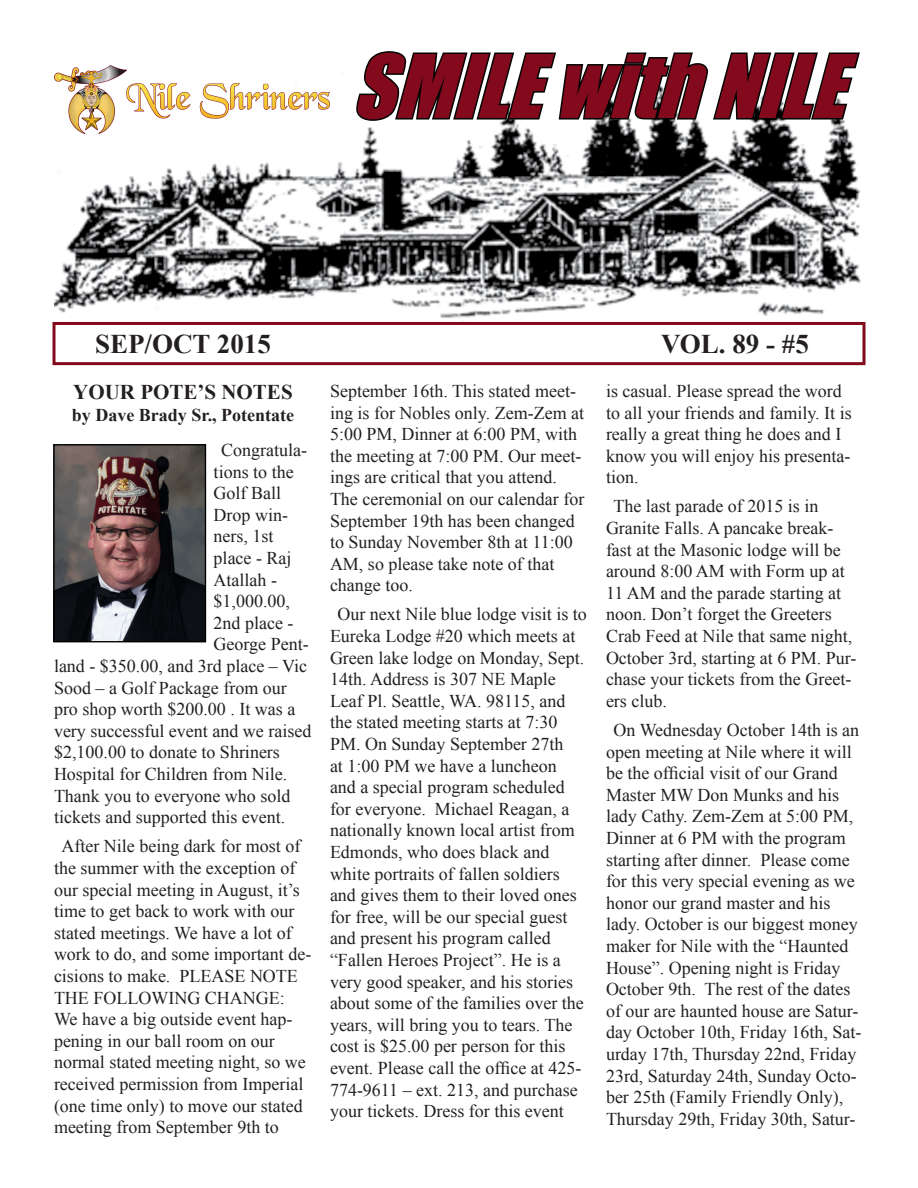
<style>
.page{position:relative;width:918px;height:1188px;background:#fff}
.page>*{position:absolute;margin:0;border:0;box-sizing:border-box;transform-origin:0 0}
.t1{font:italic 81px "Impact";color:#820a1c}
.t2{font:700 27px "Times New Roman";color:#231f20}
.t3{font:700 21px "Times New Roman";color:#231f20}
.t4{font:18px/21.6px "Times New Roman";color:#231f20}
.t5{font:700 18px "Times New Roman";color:#231f20}
</style>
<div class="page">
<img style="left:54px;top:65px;width:807px;height:257px">
<img style="left:54px;top:66px;width:276px;height:67px">
<svg style="left:354px;top:51px;width:507px;height:82px"></svg>
<div style="left:52px;top:322px;width:814px;height:43px;border:3px solid #820a1c"></div>
<img style="left:55px;top:446px;width:149px;height:194px">
<div style="left:53px;top:444px;width:153px;height:198px;border:1px solid #000"></div>
<p class="t1" style="left:352px;top:23px;width:525px">SMILEwithNILE</p>
<p class="t2" style="left:95px;top:326px;width:177px">SEP/OCT 2015</p>
<p class="t2" style="left:661px;top:325px;width:149px">VOL. 89 - #5</p>
<p class="t3" style="left:73px;top:378px;width:221px">YOUR POTE’S NOTES</p>
<p class="t5" style="left:72px;top:402px;width:224px">by Dave Brady Sr., Potentate</p>
<p class="t4" style="left:221px;top:439px;width:87px">Congratula-</p>
<p class="t4" style="left:214px;top:461px;width:82px">tions to the</p>
<p class="t4" style="left:214px;top:482px;width:69px">Golf Ball</p>
<p class="t4" style="left:214px;top:504px;width:76px">Drop win-</p>
<p class="t4" style="left:214px;top:525px;width:61px">ners, 1st</p>
<p class="t4" style="left:214px;top:547px;width:79px">place - Raj</p>
<p class="t4" style="left:214px;top:569px;width:65px">Atallah -</p>
<p class="t4" style="left:214px;top:590px;width:78px">$1,000.00,</p>
<p class="t4" style="left:214px;top:612px;width:81px">2nd place -</p>
<p class="t4" style="left:214px;top:633px;width:97px">George Pent-</p>
<p class="t4" style="left:54px;top:655px;width:255px">land - $350.00, and 3rd place – Vic</p>
<p class="t4" style="left:54px;top:677px;width:234px">Sood – a Golf Package from our</p>
<p class="t4" style="left:54px;top:698px;width:243px">pro shop worth $200.00 . It was a</p>
<p class="t4" style="left:54px;top:720px;width:259px">very successful event and we raised</p>
<p class="t4" style="left:54px;top:741px;width:227px">$2,100.00 to donate to Shriners</p>
<p class="t4" style="left:54px;top:763px;width:235px">Hospital for Children from Nile.</p>
<p class="t4" style="left:54px;top:785px;width:238px">Thank you to everyone who sold</p>
<p class="t4" style="left:54px;top:806px;width:233px">tickets and supported this event.</p>
<p class="t4" style="left:54px;top:835px;width:259px;text-indent:8px">After Nile being dark for most of the summer with the exception of our special meeting in August, it’s time to get back to work with our stated meetings. We have a lot of work to do, and some important de&shy;cisions to make. PLEASE NOTE<br>THE FOLLOWING CHANGE:<br>We have a big outside event hap&shy;pening in our ball room on our normal stated meeting night, so we received permission from Imperial (one time only) to move our stated meeting from September 9th to</p>
<p class="t4" style="left:330px;top:380px;width:256px">September 16th. This stated meet&shy;ing is for Nobles only. Zem-Zem at<br>5:00 PM, Dinner at 6:00 PM, with the meeting at 7:00 PM. Our meet&shy;ings are critical that you attend.<br>The ceremonial on our calendar for<br>September 19th has been changed to Sunday November 8th at 11:00<br>AM, so please take note of that change too.</p>
<p class="t4" style="left:330px;top:603px;width:258px;text-indent:8px">Our next Nile blue lodge visit is to<br>Eureka Lodge #20 which meets at<br>Green lake lodge on Monday, Sept.<br>14th. Address is 307 NE Maple<br>Leaf Pl. Seattle, WA. 98115, and the stated meeting starts at 7:30<br>PM. On Sunday September 27th<br>at 1:00 PM we have a luncheon and a special program scheduled for everyone. Michael Reagan, a nationally known local artist from<br>Edmonds, who does black and white portraits of fallen soldiers and gives them to their loved ones for free, will be our special guest and present his program called “Fallen Heroes Project”. He is a very good speaker, and his stories about some of the families over the years, will bring you to tears. The cost is $25.00 per person for this event. Please call the office at 425-<br>774-9611 – ext. 213, and purchase your tickets. Dress for this event</p>
<p class="t4" style="left:606px;top:380px;width:247px">is casual. Please spread the word to all your friends and family. It is really a great thing he does and I know you will enjoy his presenta&shy;tion.</p>
<p class="t4" style="left:606px;top:495px;width:252px;text-indent:8px">The last parade of 2015 is in<br>Granite Falls. A pancake break&shy;fast at the Masonic lodge will be around 8:00 AM with Form up at<br>11 AM and the parade starting at noon. Don’t forget the Greeters<br>Crab Feed at Nile that same night,<br>October 3rd, starting at 6 PM. Pur&shy;chase your tickets from the Greet&shy;ers club.</p>
<p class="t4" style="left:606px;top:719px;width:257px;text-indent:8px">On Wednesday October 14th is an open meeting at Nile where it will be the official visit of our Grand<br>Master MW Don Munks and his lady Cathy. Zem-Zem at 5:00 PM,<br>Dinner at 6 PM with the program starting after dinner. Please come for this very special evening as we honor our grand master and his lady. October is our biggest money maker for Nile with the “Haunted<br>House”. Opening night is Friday<br>October 9th. The rest of the dates of our are haunted house are Satur&shy;day October 10th, Friday 16th, Sat&shy;urday 17th, Thursday 22nd, Friday<br>23rd, Saturday 24th, Sunday Octo&shy;ber 25th (Family Friendly Only),<br>Thursday 29th, Friday 30th, Satur-</p>
</div>
